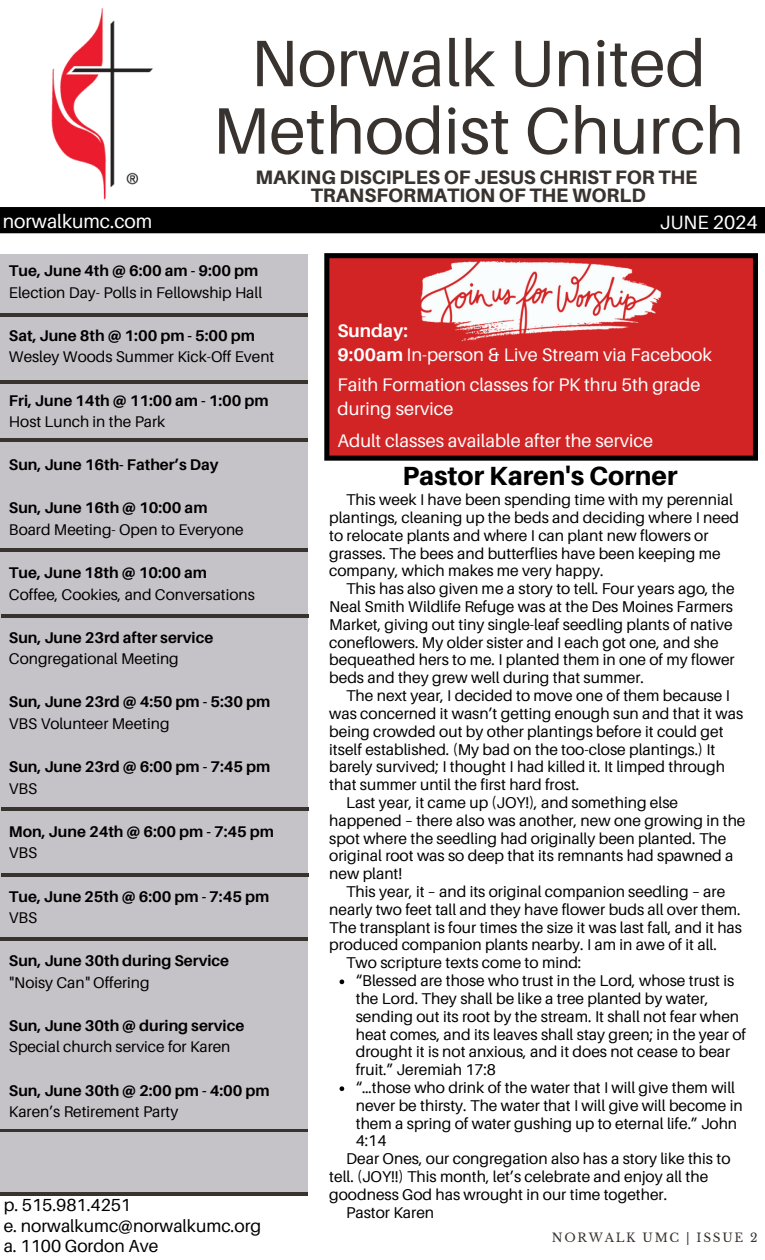
<style>
.page{position:relative;width:765px;height:1260px;background:#fff}
.page>*{position:absolute;margin:0;border:0;box-sizing:border-box;transform-origin:0 0}
.t1{font:65.75px/67.5px "Aileron";color:#393330;text-align:center}
.t2{font:800 26.38px "Aileron";color:#000}
.t3{font:800 19.5px/17.8px "Aileron";color:#393330;text-align:center}
.t4{font:19.25px "Aileron";color:#fff}
.t5{font:18.25px/23.6px "Aileron";color:#fff}
.t6{font:17.5px/20.6px "Aileron";color:#000}
.t7{font:15.62px/17.8px "Aileron";color:#000}
.t8{font:700 15.5px/21.5px "Aileron";color:#000}
.t9{font:15.5px/21.5px "Aileron";color:#000}
.t10{font:12.12px "Libre Baskerville";letter-spacing:.14em;color:#393330}
.s1{font-weight:700}
.s2{font-weight:400}
</style>
<div class="page">
<svg style="left:324px;top:253px;width:434px;height:208px;fill:#d32425"></svg>
<img style="left:418px;top:253px;width:246px;height:93px">
<img style="left:51px;top:8px;width:102px;height:192px">
<div style="left:0;top:207px;width:765px;height:26px;background:#000"></div>
<div style="left:1px;top:255px;width:307px;height:940px;background:#c6c3c8"></div>
<svg style="left:340px;top:980px;width:4px;height:4px"></svg>
<svg style="left:340px;top:1086px;width:4px;height:5px"></svg>
<hr style="left:1px;top:380px;width:307px;height:3px;background:#393330">
<hr style="left:0;top:313px;width:307px;height:3px;background:#393330">
<hr style="left:1px;top:938px;width:307px;height:3px;background:#393330">
<hr style="left:0;top:438px;width:307px;height:3px;background:#393330">
<hr style="left:1px;top:874px;width:308px;height:3px;background:#393330">
<hr style="left:1px;top:808px;width:308px;height:3px;background:#393330">
<hr style="left:0;top:548px;width:307px;height:3px;background:#393330">
<hr style="left:1px;top:615px;width:308px;height:3px;background:#393330">
<hr style="left:1px;top:1129px;width:307px;height:3px;background:#393330">
<hr style="left:1px;top:1192px;width:307px;height:3px;background:#393330">
<h6 class="t1" style="left:213px;top:28px;width:533px">Norwalk United<br>Methodist Church</h6>
<h6 class="t3" style="left:256px;top:168px;width:443px">MAKING DISCIPLES OF JESUS CHRIST FOR THE<br>TRANSFORMATION OF THE WORLD</h6>
<h5 class="t4" style="left:3px;top:210px;width:151px">norwalkumc.com</h5>
<h6 class="t4" style="left:660px;top:210px;width:99px">JUNE 2024</h6>
<h6 class="t9" style="left:9px;top:260px;width:255px"><span class="s1">Tue, June 4th @ 6:00 am - 9:00 pm<br></span>Election Day- Polls in Fellowship Hall</h6>
<h6 class="t9" style="left:9px;top:324px;width:267px"><span class="s1">Sat, June 8th @ 1:00 pm - 5:00 pm<br></span>Wesley Woods Summer Kick-Off Event</h6>
<h6 class="t8" style="left:9px;top:389px;width:261px">Fri, June 14th @ 11:00 am - 1:00 pm<br><span class="s2">Host Lunch in the Park</span></h6>
<h6 class="t8" style="left:9px;top:454px;width:211px">Sun, June 16th- Father’s Day</h6>
<h6 class="t9" style="left:9px;top:497px;width:236px"><span class="s1">Sun, June 16th @ 10:00 am<br></span>Board Meeting- Open to Everyone</h6>
<h6 class="t9" style="left:9px;top:562px;width:247px"><span class="s1">Tue, June 18th @ 10:00 am<br></span>Coffee, Cookies, and Conversations</h6>
<h6 class="t8" style="left:9px;top:626px;width:206px">Sun, June 23rd after service<br><span class="s2">Congregational Meeting</span></h6>
<h6 class="t8" style="left:9px;top:691px;width:263px">Sun, June 23rd @ 4:50 pm - 5:30 pm<br><span class="s2">VBS Volunteer Meeting</span></h6>
<h6 class="t8" style="left:9px;top:756px;width:263px">Sun, June 23rd @ 6:00 pm - 7:45 pm<br><span class="s2">VBS</span></h6>
<p class="t8" style="left:9px;top:820px;width:267px">Mon, June 24th @ 6:00 pm - 7:45 pm<br><span class="s2">VBS</span></p>
<p class="t8" style="left:9px;top:885px;width:262px">Tue, June 25th @ 6:00 pm - 7:45 pm<br><span class="s2">VBS</span></p>
<p class="t8" style="left:9px;top:950px;width:222px">Sun, June 30th during Service <span class="s2">"Noisy Can" Offering</span></p>
<p class="t9" style="left:9px;top:1014px;width:237px"><span class="s1">Sun, June 30th @ during service<br></span>Special church service for Karen</p>
<p class="t8" style="left:9px;top:1079px;width:262px">Sun, June 30th @ 2:00 pm - 4:00 pm<br><span class="s2">Karen’s Retirement Party</span></p>
<h4 class="t5" style="left:338px;top:319px;width:376px"><span class="s1">Sunday:<br>9:00am</span> In-person &amp; Live Stream via Facebook</h4>
<h4 class="t5" style="left:338px;top:373px;width:364px">Faith Formation classes for PK thru 5th grade during service</h4>
<h6 class="t5" style="left:338px;top:428px;width:317px">Adult classes available after the service</h6>
<h2 class="t2" style="left:402px;top:459px;width:277px">Pastor Karen's Corner</h2>
<h2 class="t7" style="left:346px;top:490px;width:388px">This week I have been spending time with my perennial</h2>
<h2 class="t7" style="left:329px;top:508px;width:412px">plantings, cleaning up the beds and deciding where I need</h2>
<h2 class="t7" style="left:329px;top:526px;width:381px">to relocate plants and where I can plant new flowers or</h2>
<h2 class="t7" style="left:329px;top:544px;width:393px">grasses. The bees and butterflies have been keeping me</h2>
<h2 class="t7" style="left:329px;top:562px;width:276px">company, which makes me very happy.</h2>
<h2 class="t7" style="left:346px;top:580px;width:390px">This has also given me a story to tell. Four years ago, the</h2>
<h2 class="t7" style="left:329px;top:597px;width:405px">Neal Smith Wildlife Refuge was at the Des Moines Farmers</h2>
<h2 class="t7" style="left:329px;top:615px;width:405px">Market, giving out tiny single-leaf seedling plants of native</h2>
<h2 class="t7" style="left:329px;top:633px;width:391px">coneflowers. My older sister and I each got one, and she</h2>
<h2 class="t7" style="left:329px;top:651px;width:407px">bequeathed hers to me. I planted them in one of my flower</h2>
<h2 class="t7" style="left:329px;top:669px;width:316px">beds and they grew well during that summer.</h2>
<h2 class="t7" style="left:346px;top:686px;width:385px">The next year, I decided to move one of them because I</h2>
<h2 class="t7" style="left:329px;top:704px;width:415px">was concerned it wasn’t getting enough sun and that it was</h2>
<h2 class="t7" style="left:329px;top:722px;width:396px">being crowded out by other plantings before it could get</h2>
<h2 class="t7" style="left:329px;top:740px;width:388px">itself established. (My bad on the too-close plantings.) It</h2>
<h2 class="t7" style="left:329px;top:758px;width:397px">barely survived; I thought I had killed it. It limped through</h2>
<h2 class="t7" style="left:329px;top:775px;width:252px">that summer until the first hard frost.</h2>
<h2 class="t7" style="left:346px;top:793px;width:334px">Last year, it came up (JOY!), and something else</h2>
<h2 class="t7" style="left:329px;top:811px;width:418px">happened – there also was another, new one growing in the</h2>
<h2 class="t7" style="left:329px;top:829px;width:399px">spot where the seedling had originally been planted. The</h2>
<h2 class="t7" style="left:329px;top:847px;width:406px">original root was so deep that its remnants had spawned a</h2>
<h2 class="t7" style="left:329px;top:865px;width:75px">new plant!</h2>
<h2 class="t7" style="left:346px;top:882px;width:381px">This year, it – and its original companion seedling – are</h2>
<h2 class="t7" style="left:329px;top:900px;width:413px">nearly two feet tall and they have flower buds all over them.</h2>
<h2 class="t7" style="left:329px;top:918px;width:414px">The transplant is four times the size it was last fall, and it has</h2>
<h2 class="t7" style="left:329px;top:936px;width:389px">produced companion plants nearby. I am in awe of it all.</h2>
<h2 class="t7" style="left:346px;top:954px;width:237px">Two scripture texts come to mind:</h2>
<h4 class="t7" style="left:356px;top:971px;width:392px">“Blessed are those who trust in the Lord, whose trust is the Lord. They shall be like a tree planted by water, sending out its root by the stream. It shall not fear when heat comes, and its leaves shall stay green; in the year of drought it is not anxious, and it does not cease to bear fruit.” Jeremiah 17:8</h4>
<h3 class="t7" style="left:356px;top:1078px;width:389px">“…those who drink of the water that I will give them will never be thirsty. The water that I will give will become in them a spring of water gushing up to eternal life.” John 4:14</h3>
<p class="t7" style="left:346px;top:1150px;width:386px">Dear Ones, our congregation also has a story like this to</p>
<p class="t7" style="left:329px;top:1167px;width:381px">tell. (JOY!!) This month, let’s celebrate and enjoy all the</p>
<p class="t7" style="left:329px;top:1185px;width:339px">goodness God has wrought in our time together.</p>
<p class="t7" style="left:346px;top:1203px;width:90px">Pastor Karen</p>
<h4 class="t10" style="left:552px;top:1231px;width:207px">NORWALK UMC | ISSUE 2</h4>
<p class="t6" style="left:4px;top:1194px;width:259px">p. 515.981.4251<br>e. norwalkumc@norwalkumc.org a. 1100 Gordon Ave</p>
</div>
